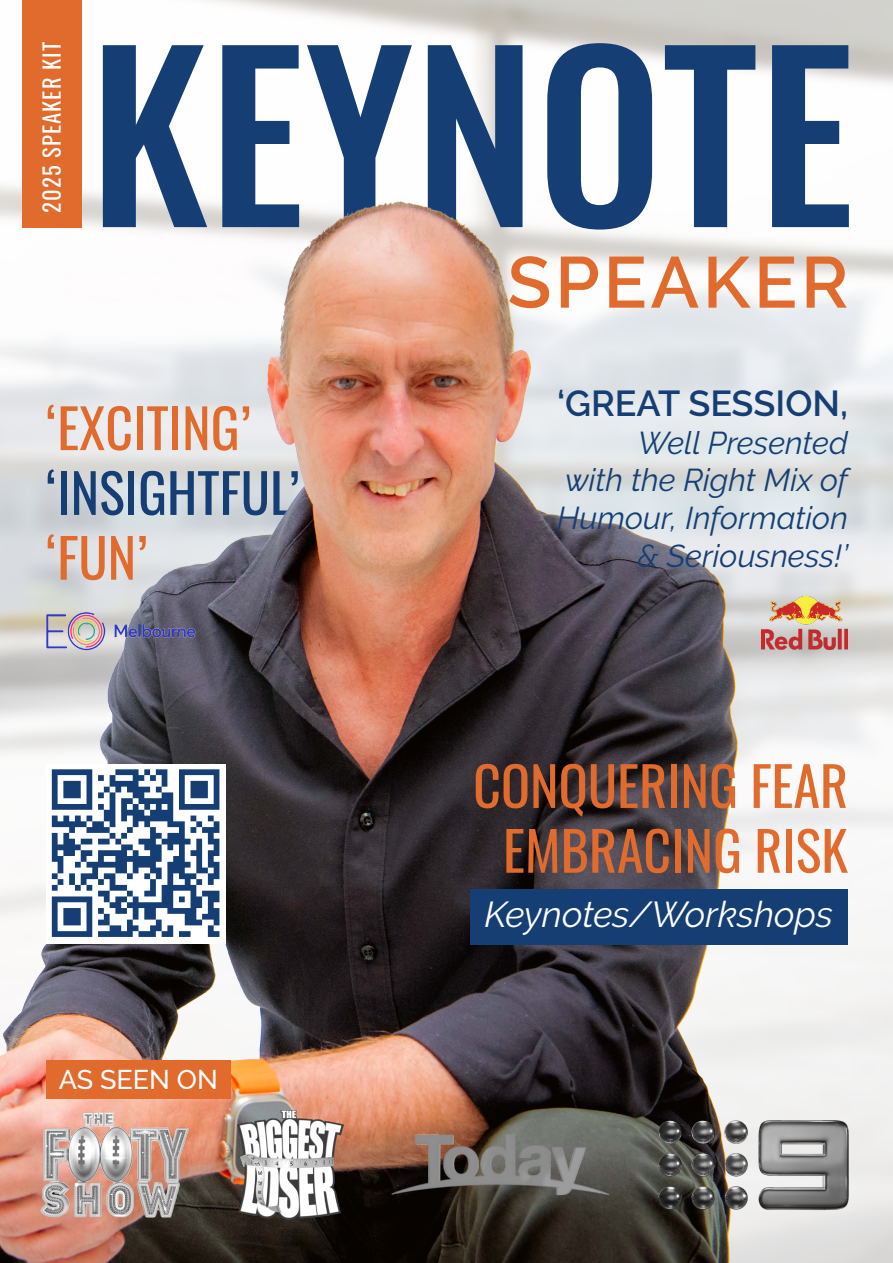
<style>
.page{position:relative;width:893px;height:1263px;background:#fff}
.page>*{position:absolute;margin:0;border:0;box-sizing:border-box;transform-origin:0 0}
.t1{font:500 224.55px "Oswald";color:#153f74}
.t2{font:600 72px "Raleway";letter-spacing:.05em;color:#e06b2d}
.t3{font:54px/64.8px "Oswald";color:#e06b2d;text-align:center}
.t4{font:54px "Oswald";color:#153f74}
.t5{font:italic 36px "Raleway";color:#fff}
.t6{font:600 36px "Raleway";color:#153f74}
.t7{font:italic 31.5px/37.8px "Raleway";color:#153f74;text-align:right}
.t8{font:500 27px "Raleway";color:#fff}
.t9{font:22.5px "Oswald";letter-spacing:.05em;color:#fff}
</style>
<div class="page">
<img style="left:22px;top:0;width:871px;height:107px">
<img style="left:0;top:107px;width:893px;height:1156px">
<img style="left:40px;top:1110px;width:150px;height:109px">
<img style="left:656px;top:1110px;width:194px;height:109px">
<img style="left:237px;top:1110px;width:107px;height:109px">
<img style="left:391px;top:1134px;width:218px;height:62px">
<div style="left:46px;top:1060px;width:185px;height:38px;background:#e06b2d"></div>
<img style="left:762px;top:596px;width:86px;height:53px">
<div style="left:23px;top:0;width:59px;height:227px;background:#e06b2d"></div>
<img style="left:45px;top:612px;width:150px;height:40px">
<div style="left:471px;top:889px;width:377px;height:55px;background:#153f74"></div>
<div style="left:46px;top:764px;width:180px;height:180px;background:#fff"></div>
<svg style="left:52px;top:769px;width:167px;height:168px"></svg>
<p class="t9" style="left:32px;top:213px;width:172px;rotate:-90deg">2025 SPEAKER KIT</p>
<h1 class="t1" style="left:89px;top:18px;width:767px">KEYNOTE</h1>
<h3 class="t3" style="left:46px;top:390px;width:206px">‘EXCITING’</h3>
<h3 class="t4" style="left:46px;top:445px;width:255px">‘INSIGHTFUL’</h3>
<h3 class="t3" style="left:46px;top:520px;width:103px">‘FUN’</h3>
<p class="t8" style="left:59px;top:1064px;width:161px">AS SEEN ON</p>
<h2 class="t2" style="left:507px;top:241px;width:342px">SPEAKER</h2>
<p class="t6" style="left:557px;top:382px;width:292px">‘GREAT SESSION,</p>
<p class="t7" style="left:557px;top:424px;width:292px">Well Presented<br>with the Right Mix of<br>Humour, Information &amp; Seriousness!’</p>
<h3 class="t3" style="left:473px;top:748px;width:376px">CONQUERING FEAR<br>EMBRACING RISK</h3>
<p class="t5" style="left:484px;top:893px;width:350px">Keynotes/Workshops</p>
</div>
